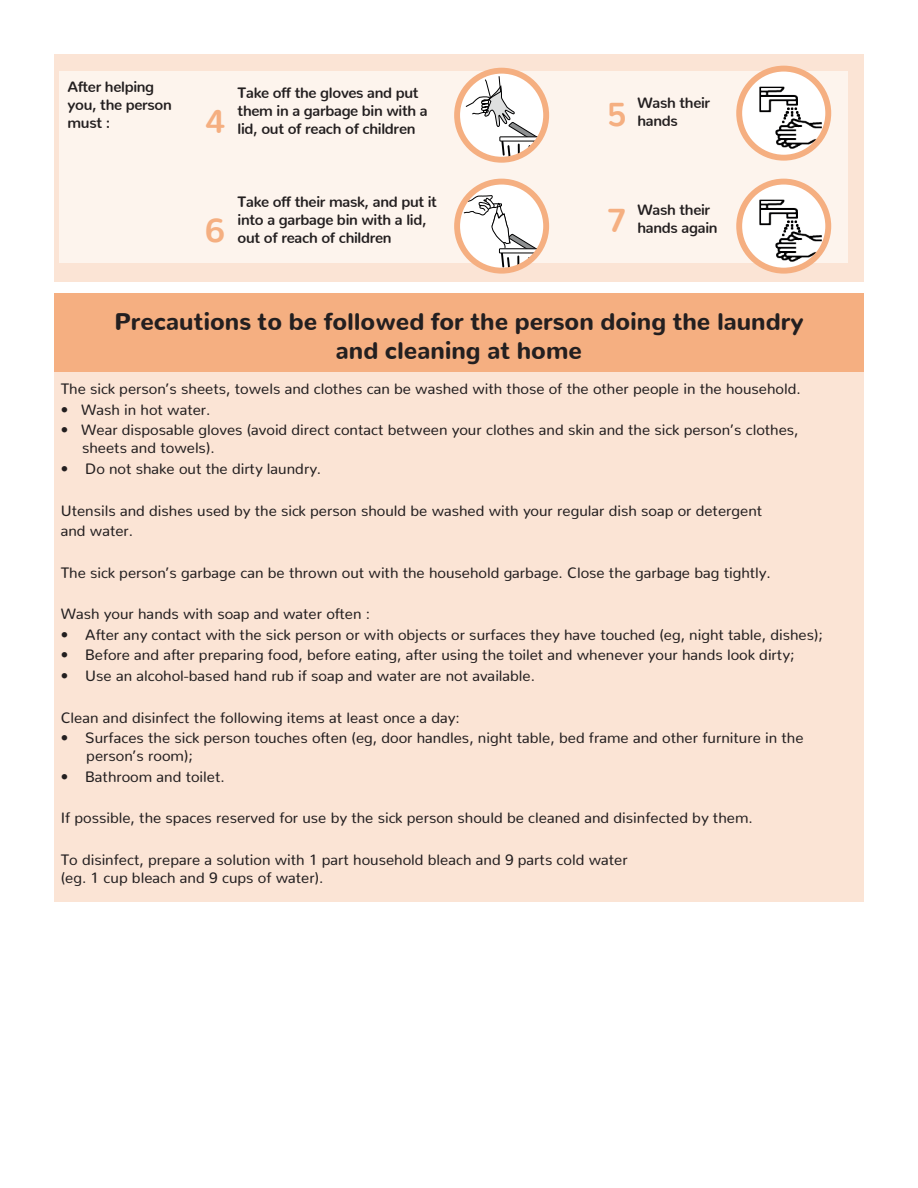
<style>
.page{position:relative;width:918px;height:1188px;background:#fff}
.page>*{position:absolute;margin:0;border:0;box-sizing:border-box;transform-origin:0 0}
.t1{font:700 33px "Nunito";color:#f5af81}
.t2{font:900 24px/28.8px "Nunito";color:#231f20;text-align:center}
.t3{font:15px/18px "Nunito";color:#231f20}
.t4{font:700 15px/18px "Nunito";letter-spacing:-.02em;color:#231f20}
</style>
<div class="page">
<div style="left:54px;top:294px;width:810px;height:78px;background:#f5af81"></div>
<div style="left:54px;top:373px;width:810px;height:529px;background:#fbe4d5"></div>
<div style="left:54px;top:54px;width:810px;height:228px;background:#fbe4d5"></div>
<div style="left:59px;top:71px;width:789px;height:192px;background:#fdf4ed"></div>
<svg style="left:457px;top:182px;width:89px;height:89px"></svg>
<svg style="left:463px;top:195px;width:77px;height:73px;background:#e7e1dc"></svg>
<div style="left:454px;top:179px;width:95px;height:95px;border:6px solid #f5af81;border-radius:50%"></div>
<svg style="left:739px;top:69px;width:89px;height:89px;background:#fcefe7"></svg>
<img style="left:759px;top:87px;width:63px;height:62px">
<div style="left:736px;top:66px;width:95px;height:95px;border:6px solid #f5af81;border-radius:50%"></div>
<svg style="left:457px;top:71px;width:89px;height:89px"></svg>
<svg style="left:465px;top:75px;width:75px;height:82px;background:#e6ded9"></svg>
<svg style="left:500px;top:137px;width:38px;height:4px"></svg>
<div style="left:454px;top:68px;width:95px;height:95px;border:6px solid #f5af81;border-radius:50%"></div>
<svg style="left:739px;top:182px;width:89px;height:89px;background:#fcefe7"></svg>
<img style="left:759px;top:200px;width:63px;height:62px">
<div style="left:736px;top:179px;width:95px;height:95px;border:6px solid #f5af81;border-radius:50%"></div>
<p class="t4" style="left:67px;top:76px;width:106px">After helping you, the person must :</p>
<h1 class="t1" style="left:205px;top:92px;width:21px">4</h1>
<p class="t4" style="left:238px;top:82px;width:192px">Take off the gloves and put them in a garbage bin with a lid, out of reach of children</p>
<h1 class="t1" style="left:607px;top:84px;width:21px">5</h1>
<p class="t4" style="left:637px;top:92px;width:74px">Wash their hands</p>
<p class="t4" style="left:238px;top:191px;width:201px">Take off their mask, and put it into a garbage bin with a lid, out of reach of children</p>
<h1 class="t1" style="left:205px;top:201px;width:21px">6</h1>
<h1 class="t1" style="left:607px;top:190px;width:21px">7</h1>
<p class="t4" style="left:637px;top:199px;width:82px">Wash their hands again</p>
<h2 class="t2" style="left:115px;top:304px;width:690px">Precautions to be followed for the person doing the laundry and cleaning at home</h2>
<p class="t3" style="left:61px;top:378px;width:742px">The sick person’s sheets, towels and clothes can be washed with those of the other people in the household.</p>
<p class="t3" style="left:61px;top:399px;width:151px">• Wash in hot water.</p>
<p class="t3" style="left:82px;top:420px;width:718px;text-indent:-21px">• Wear disposable gloves (avoid direct contact between your clothes and skin and the sick person’s clothes, sheets and towels).</p>
<p class="t3" style="left:61px;top:458px;width:262px">• Do not shake out the dirty laundry.</p>
<p class="t3" style="left:61px;top:498px;width:703px;line-height:20.7px">Utensils and dishes used by the sick person should be washed with your regular dish soap or detergent and water.</p>
<p class="t3" style="left:61px;top:562px;width:712px">The sick person’s garbage can be thrown out with the household garbage. Close the garbage bag tightly.</p>
<p class="t3" style="left:61px;top:603px;width:311px">Wash your hands with soap and water often :</p>
<p class="t3" style="left:61px;top:624px;width:764px">• After any contact with the sick person or with objects or surfaces they have touched (eg, night table, dishes);</p>
<p class="t3" style="left:61px;top:645px;width:735px">• Before and after preparing food, before eating, after using the toilet and whenever your hands look dirty;</p>
<p class="t3" style="left:61px;top:665px;width:476px">• Use an alcohol-based hand rub if soap and water are not available.</p>
<p class="t3" style="left:61px;top:707px;width:401px">Clean and disinfect the following items at least once a day:</p>
<p class="t3" style="left:86px;top:727px;width:719px;text-indent:-26px">• Surfaces the sick person touches often (eg, door handles, night table, bed frame and other furniture in the person’s room);</p>
<p class="t3" style="left:61px;top:766px;width:166px">• Bathroom and toilet.</p>
<p class="t3" style="left:61px;top:807px;width:694px">If possible, the spaces reserved for use by the sick person should be cleaned and disinfected by them.</p>
<p class="t3" style="left:61px;top:849px;width:569px">To disinfect, prepare a solution with 1 part household bleach and 9 parts cold water (eg. 1 cup bleach and 9 cups of water).</p>
</div>
